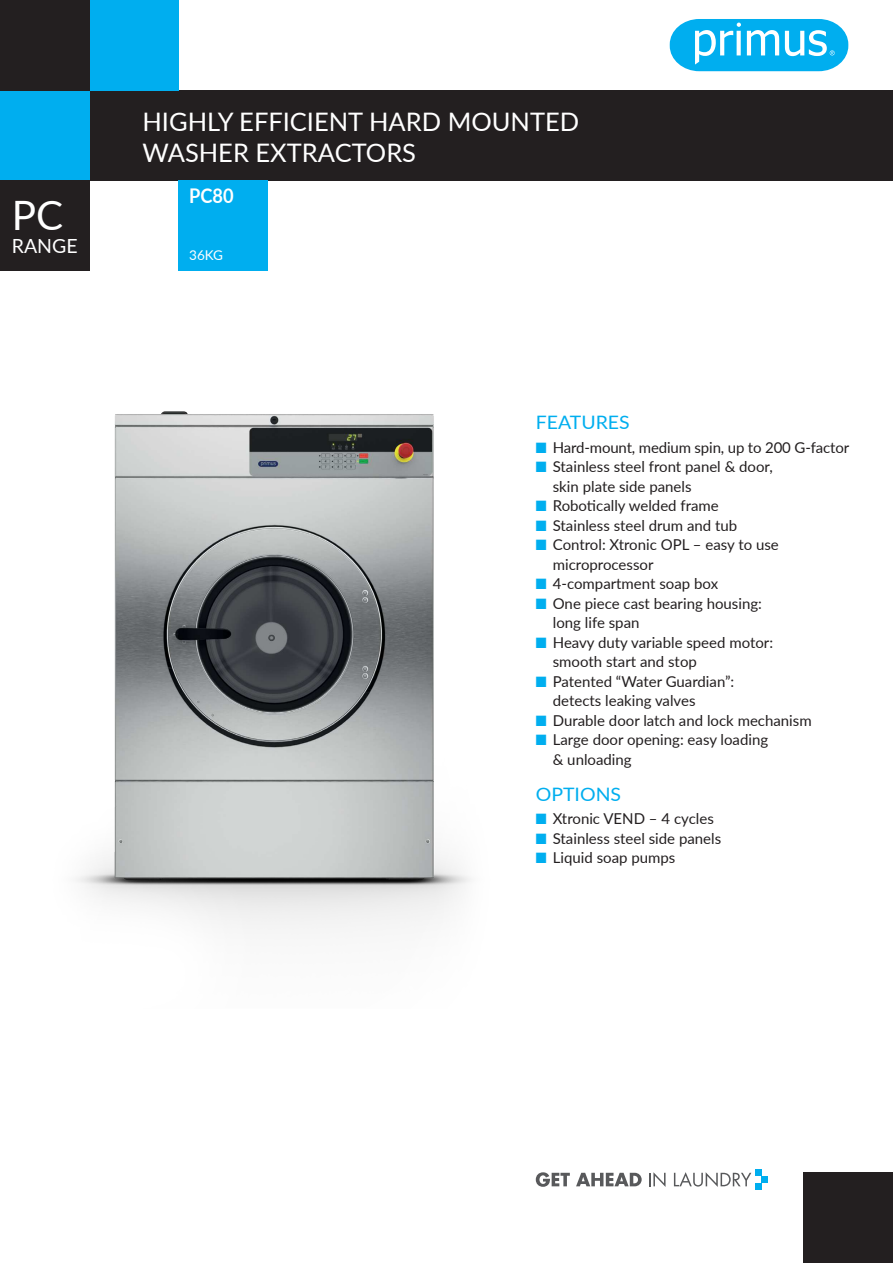
<style>
.page{position:relative;width:893px;height:1263px;background:#fff}
.page>*{position:absolute;margin:0;border:0;box-sizing:border-box;transform-origin:0 0}
.t1{font:40.5px "Lato";color:#fff}
.t2{font:25.5px/31.5px "Lato";color:#fff}
.t3{font:700 20.25px "Lato";color:#fff;scale:.9 1}
.t4{font:19.5px "Lato";color:#fff}
.t5{font:18.45px "Lato";color:#00aeef;scale:1.05 1}
.t6{font:15px/19.5px "Lato";color:#231f20}
.t7{font:13.5px "Lato";color:#fff}
.s1{color:#00aeef}
</style>
<div class="page">
<div style="left:0;top:90px;width:893px;height:90px;background:#231f20"></div>
<div style="left:0;top:90px;width:89px;height:90px;background:#00aeef"></div>
<div style="left:89px;top:0;width:89px;height:90px;background:#00aeef"></div>
<svg style="left:670px;top:19px;width:178px;height:52px"></svg>
<svg style="left:536px;top:1172px;width:34px;height:15px"></svg>
<svg style="left:576px;top:1173px;width:66px;height:13px"></svg>
<svg style="left:649px;top:1172px;width:16px;height:15px"></svg>
<svg style="left:674px;top:1172px;width:77px;height:15px"></svg>
<div style="left:761px;top:1176px;width:7px;height:7px;background:#00aeef"></div>
<div style="left:755px;top:1183px;width:6px;height:7px;background:#00aeef"></div>
<div style="left:755px;top:1169px;width:6px;height:7px;background:#00aeef"></div>
<div style="left:804px;top:1173px;width:89px;height:90px;background:#231f20"></div>
<div style="left:0;top:0;width:89px;height:90px;background:#231f20"></div>
<div style="left:0;top:180px;width:89px;height:90px;background:#231f20"></div>
<div style="left:179px;top:180px;width:89px;height:90px;background:#00aeef"></div>
<img style="left:76px;top:411px;width:395px;height:519px">
<h1 class="t1" style="left:12px;top:199px;width:53px">PC</h1>
<h3 class="t4" style="left:12px;top:238px;width:67px">RANGE</h3>
<h2 class="t2" style="left:142px;top:107px;width:438px">HIGHLY EFFICIENT HARD MOUNTED<br>WASHER EXTRACTORS</h2>
<h3 class="t3" style="left:189px;top:184px;width:51px">PC80</h3>
<p class="t7" style="left:189px;top:250px;width:35px">36KG</p>
<p class="t5" style="left:536px;top:415px;width:91px">FEATURES</p>
<p class="t6" style="left:536px;top:438px;width:315px"><span class="s1">■</span> Hard-mount, medium spin, up to 200 G-factor</p>
<p class="t6" style="left:553px;top:458px;width:222px;text-indent:-17px"><span class="s1">■</span> Stainless steel front panel &amp; door, skin plate side panels</p>
<p class="t6" style="left:536px;top:495px;width:185px"><span class="s1">■</span> Robotically welded frame</p>
<p class="t6" style="left:536px;top:516px;width:203px"><span class="s1">■</span> Stainless steel drum and tub</p>
<p class="t6" style="left:553px;top:534px;width:228px;text-indent:-17px"><span class="s1">■</span> Control: Xtronic OPL – easy to use microprocessor</p>
<p class="t6" style="left:536px;top:575px;width:184px"><span class="s1">■</span> 4-compartment soap box</p>
<p class="t6" style="left:553px;top:594px;width:211px;text-indent:-17px"><span class="s1">■</span> One piece cast bearing housing: long life span</p>
<p class="t6" style="left:553px;top:632px;width:222px;text-indent:-17px"><span class="s1">■</span> Heavy duty variable speed motor: smooth start and stop</p>
<p class="t6" style="left:553px;top:672px;width:183px;text-indent:-17px"><span class="s1">■</span> Patented “Water Guardian”: detects leaking valves</p>
<p class="t6" style="left:536px;top:711px;width:277px"><span class="s1">■</span> Durable door latch and lock mechanism</p>
<p class="t6" style="left:553px;top:729px;width:217px;text-indent:-17px"><span class="s1">■</span> Large door opening: easy loading &amp; unloading</p>
<p class="t5" style="left:536px;top:787px;width:83px">OPTIONS</p>
<p class="t6" style="left:536px;top:809px;width:180px"><span class="s1">■</span> Xtronic VEND – 4 cycles</p>
<p class="t6" style="left:536px;top:830px;width:187px"><span class="s1">■</span> Stainless steel side panels</p>
<p class="t6" style="left:536px;top:849px;width:141px"><span class="s1">■</span> Liquid soap pumps</p>
</div>
